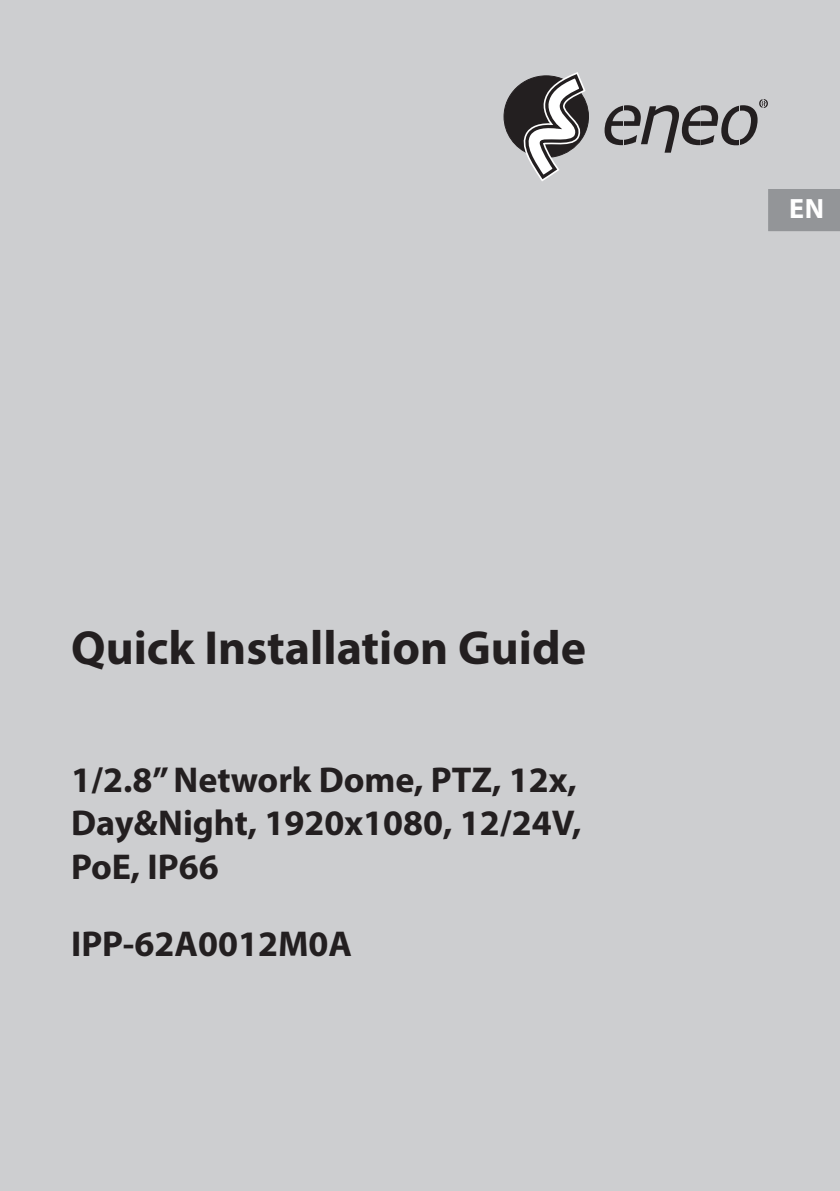
<style>
.page{position:relative;width:840px;height:1191px;background:#fff}
.page>*{position:absolute;margin:0;border:0;box-sizing:border-box;transform-origin:0 0}
.t1{font:700 48px "Myriad Pro";color:#231f20}
.t2{font:700 36px/43.2px "Myriad Pro";color:#231f20}
.t3{font:700 28px "Myriad Pro";color:#fff}
</style>
<div class="page">
<div style="left:0;top:0;width:839px;height:1191px;background:#cdced0"></div>
<svg style="left:604px;top:99px;width:163px;height:54px"></svg>
<svg style="left:503px;top:72px;width:86px;height:109px"></svg>
<div style="left:768px;top:189px;width:71px;height:43px;background:#939598"></div>
<h1 class="t1" style="left:71px;top:616px;width:516px">Quick Installation Guide</h1>
<p class="t2" style="left:71px;top:757px;width:511px">1/2.8” Network Dome, PTZ, 12x,<br>Day&amp;Night, 1920x1080, 12/24V,<br>PoE, IP66</p>
<p class="t2" style="left:71px;top:921px;width:282px">IPP-62A0012M0A</p>
<p class="t3" style="left:788px;top:190px;width:36px">EN</p>
</div>
